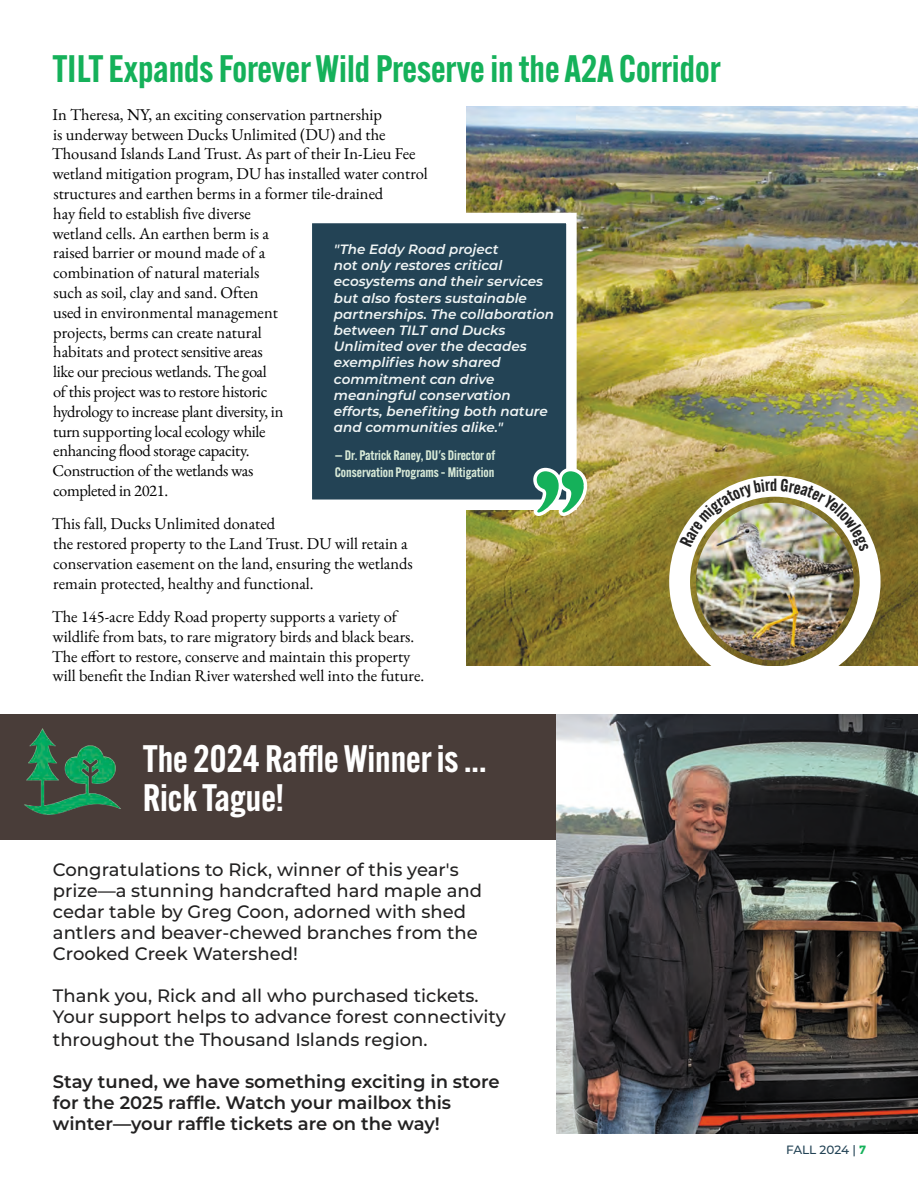
<style>
.page{position:relative;width:918px;height:1188px;background:#fff}
.page>*{position:absolute;margin:0;border:0;box-sizing:border-box;transform-origin:0 0}
.t1{font:600 37.5px "Alternate Gothic ATF";color:#15b15a}
.t2{font:600 37.5px "Alternate Gothic ATF";color:#fff}
.t3{font:500 18px/21px "Montserrat";color:#222121}
.t4{font:600 18px/21px "Montserrat";color:#222121}
.t5{font:600 17.4px "Alternate Gothic ATF";color:#222121}
.t6{font:16.5px/19.8px "EB Garamond";color:#010101}
.t7{font:italic 600 13.5px/16.2px "Montserrat";color:#eff4f4}
.t8{font:600 13.5px/16.2px "Alternate Gothic ATF";color:#d7e9d7}
.t9{font:500 12px "Montserrat";letter-spacing:-.005em;color:#234355}
.s1{font-weight:700;color:#15b15a}
</style>
<div class="page">
<img style="left:467px;top:107px;width:451px;height:559px">
<svg style="left:312px;top:208px;width:270px;height:307px;background:#3d5968"></svg>
<svg style="left:532px;top:466px;width:57px;height:52px"></svg>
<img style="left:696px;top:503px;width:158px;height:157px;border-radius:79px">
<div style="left:669px;top:476px;width:212px;height:211px;border:21px solid #fff;border-radius:50%"></div>
<div style="left:0;top:714px;width:556px;height:126px;background:#493d39"></div>
<img style="left:24px;top:728px;width:97px;height:87px">
<img style="left:556px;top:714px;width:362px;height:420px">
<img style="left:679px;top:479px;width:91px;height:69px">
<img style="left:781px;top:478px;width:88px;height:73px">
<p class="t1" style="left:52px;top:45px;width:670px">TILT Expands Forever Wild Preserve in the A2A Corridor</p>
<p class="t6" style="left:52px;top:105px;width:378px">In Theresa, NY, an exciting conservation partnership<br>is underway between Ducks Unlimited (DU) and the Thousand Islands Land Trust. As part of their In-Lieu Fee wetland mitigation program, DU has installed water control structures and earthen berms in a former tile-drained<br>hay field to establish five diverse<br>wetland cells. An earthen berm is a<br>raised barrier or mound made of a<br>combination of natural materials<br>such as soil, clay and sand. Often<br>used in environmental management<br>projects, berms can create natural<br>habitats and protect sensitive areas<br>like our precious wetlands. The goal<br>of this project was to restore historic<br>hydrology to increase plant diversity, in<br>turn supporting local ecology while<br>enhancing flood storage capacity.<br>Construction of the wetlands was<br>completed in 2021.</p>
<p class="t6" style="left:52px;top:514px;width:363px">This fall, Ducks Unlimited donated<br>the restored property to the Land Trust. DU will retain a conservation easement on the land, ensuring the wetlands remain protected, healthy and functional.</p>
<p class="t6" style="left:52px;top:607px;width:374px">The 145-acre Eddy Road property supports a variety of wildlife from bats, to rare migratory birds and black bears.<br>The effort to restore, conserve and maintain this property will benefit the Indian River watershed well into the future.</p>
<p class="t7" style="left:334px;top:240px;width:222px">"The Eddy Road project<br>not only restores critical ecosystems and their services but also fosters sustainable partnerships. The collaboration between TILT and Ducks<br>Unlimited over the decades exemplifies how shared commitment can drive meaningful conservation efforts, benefiting both nature and communities alike."</p>
<p class="t8" style="left:335px;top:447px;width:162px">— Dr. Patrick Raney, DU's Director of<br>Conservation Programs – Mitigation</p>
<p class="t2" style="left:143px;top:735px;width:345px">The 2024 Raffle Winner is ...</p>
<p class="t2" style="left:143px;top:774px;width:143px">Rick Tague!</p>
<p class="t3" style="left:53px;top:859px;width:431px">Congratulations to Rick, winner of this year's prize—a stunning handcrafted hard maple and cedar table by Greg Coon, adorned with shed antlers and beaver-chewed branches from the Crooked Creek Watershed!</p>
<p class="t3" style="left:53px;top:984px;width:454px;line-height:21.8px">Thank you, Rick and all who purchased tickets.<br>Your support helps to advance forest connectivity throughout the Thousand Islands region.</p>
<p class="t4" style="left:53px;top:1070px;width:448px">Stay tuned, we have something exciting in store for the 2025 raffle. Watch your mailbox this winter—your raffle tickets are on the way!</p>
<p class="t5" style="left:770px;top:474px;width:9px">d</p>
<p class="t9" style="left:786px;top:1141px;width:82px">FALL 2024 | <span class="s1">7</span></p>
</div>
